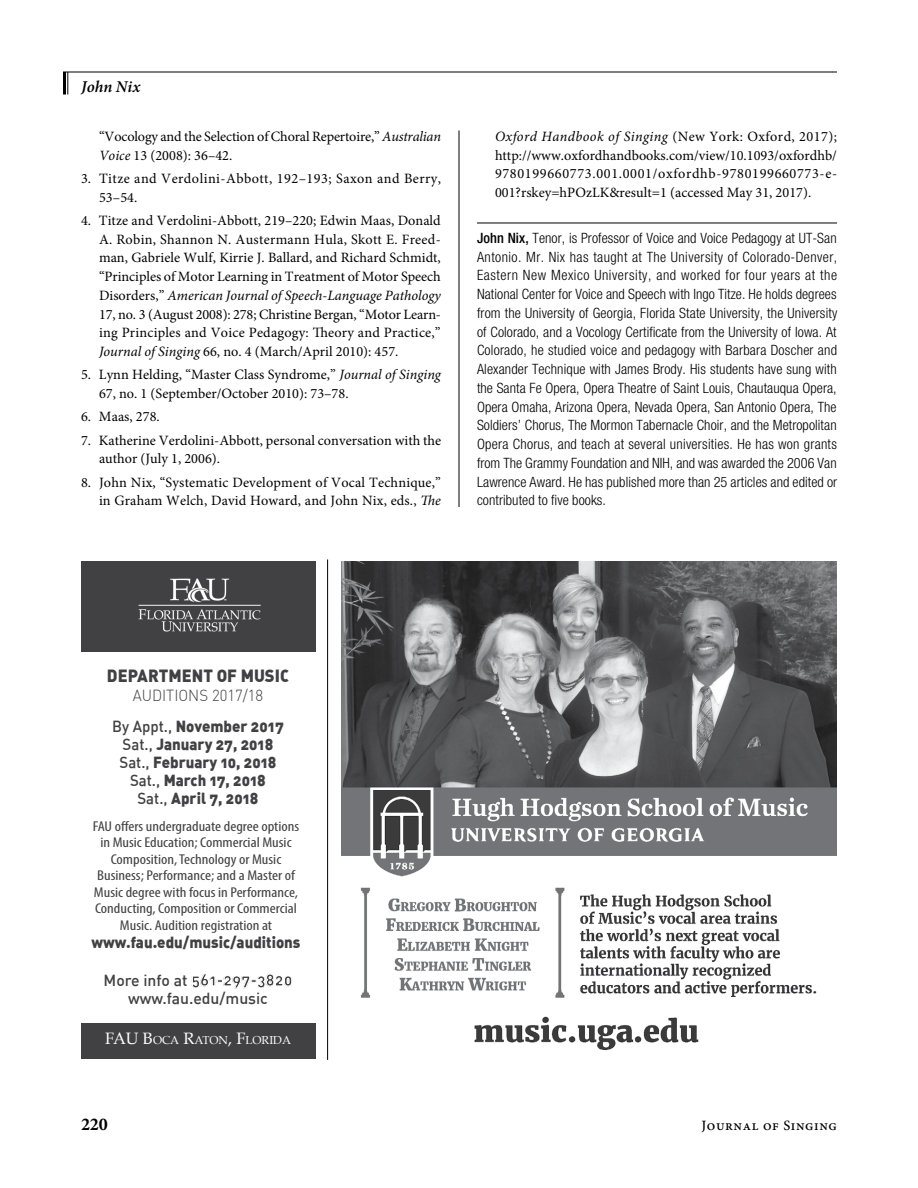
<style>
.page{position:relative;width:918px;height:1188px;background:#fff}
.page>*{position:absolute;margin:0;border:0;box-sizing:border-box;transform-origin:0 0}
.t1{font:700 18px "Minion Pro";color:#000}
.t2{font:17.4px "DIN Black Alternate";color:#414042;scale:.95 1}
.t3{font:16.5px "DIN Black Alternate";color:#414042;scale:.95 1}
.RH-L{font:italic 600 16.5px "Minion Pro";color:#000}
.t4{font:15.75px/18px "DIN Black Alternate";color:#414042;text-align:center;scale:.95 1}
.t5{font:500 15.75px "DIN";color:#414042}
.t6{font:300 15.75px "DIN";color:#414042;scale:.95 1}
.RF1{font:14.25px/18.8px "Minion Pro";color:#000}
.BIO{font:300 condensed 14.25px/18.8px "Helvetica Neue LT Std";letter-spacing:.005em;color:#000;text-align:justify}
.t7{font:condensed 14.25px/16.5px "Myriad Pro";color:#414042;text-align:center;scale:1.16 1}
.RF1-2{font:14.25px/18.8px "Minion Pro";letter-spacing:.03em;color:#000}
.t8{font:14.25px "Minion Pro Medium Capt";letter-spacing:.04em;color:#000}
.t9{font:11.55px "Palatino";color:#fff}
.s1{font-style:italic}
.s2{font-weight:500}
.s3{font-family:"DIN";font-weight:500}
.s4{font-family:"DIN";font-weight:500;font-size:15.75px}
.s5{font-size:16.5px}
</style>
<div class="page">
<hr style="left:477px;top:223px;width:360px;height:1px;background:#000">
<hr style="left:459px;top:130px;width:1px;height:377px;background:#000">
<hr style="left:63px;top:72px;width:774px;height:1px;background:#000">
<hr style="left:63px;top:72px;width:3px;height:22px;background:#000">
<svg style="left:67px;top:72px;width:1px;height:22px"></svg>
<div style="left:81px;top:562px;width:234px;height:90px;background:#414042"></div>
<img style="left:138px;top:578px;width:123px;height:54px">
<div style="left:81px;top:1023px;width:234px;height:35px;background:#414042"></div>
<img style="left:342px;top:562px;width:495px;height:489px">
<hr style="left:327px;top:560px;width:1px;height:500px;background:#000">
<p class="RH-L" style="left:81px;top:75px;width:61px">John Nix</p>
<p class="RF1" style="left:99px;top:127px;width:344px">“Vocology and the Selection of Choral Repertoire,” <span class="s1">Australian<br>Voice</span> 13 (2008): 36–42.</p>
<p class="RF1-2" style="left:99px;top:169px;width:344px;text-indent:-18px">3. Titze and Verdolini-Abbott, 192–193; Saxon and Berry,<br>53–54.</p>
<p class="RF1" style="left:99px;top:211px;width:344px;text-align:justify;text-indent:-18px">4. Titze and Verdolini-Abbott, 219–220; Edwin Maas, Donald A. Robin, Shannon N. Austermann Hula, Skott E. Freed&shy;man, Gabriele Wulf, Kirrie J. Ballard, and Richard Schmidt, “Principles of Motor Learning in Treatment of Motor Speech Disorders,” <span class="s1">American Journal of Speech-Language Pathology </span>17, no. 3 (August 2008): 278; Christine Bergan, “Motor Learn&shy;ing Principles and Voice Pedagogy: Theory and Practice,” <span class="s1">Journal of Singing</span> 66, no. 4 (March/April 2010): 457.</p>
<p class="RF1" style="left:99px;top:366px;width:343px;text-indent:-18px">5. Lynn Helding, “Master Class Syndrome,” <span class="s1">Journal of Singing<br></span>67, no. 1 (September/October 2010): 73–78.</p>
<p class="RF1" style="left:81px;top:408px;width:80px">6. Maas, 278.</p>
<p class="RF1" style="left:99px;top:431px;width:344px;text-indent:-18px">7. Katherine Verdolini-Abbott, personal conversation with the author (July 1, 2006).</p>
<p class="RF1" style="left:81px;top:473px;width:362px;text-align:right">8. John Nix, “Systematic Development of Vocal Technique,” in Graham Welch, David Howard, and John Nix, eds., <span class="s1">The</span></p>
<p class="RF1" style="left:495px;top:127px;width:344px;text-align:justify"><span class="s1">Oxford Handbook of Singing</span> (New York: Oxford, 2017); http://www.oxfordhandbooks.com/view/10.1093/oxfordhb/ 9780199660773.001.0001/oxfordhb-9780199660773-e-001?rskey=hPOzLK&amp;result=1 (accessed May 31, 2017).</p>
<p class="BIO" style="left:477px;top:228px;width:362px"><span class="s2">John Nix,</span> Tenor, is Professor of Voice and Voice Pedagogy at UT-San Antonio. Mr. Nix has taught at The University of Colorado-Denver, Eastern New Mexico University, and worked for four years at the National Center for Voice and Speech with Ingo Titze. He holds degrees from the University of Georgia, Florida State University, the University of Colorado, and a Vocology Certificate from the University of Iowa. At Colorado, he studied voice and pedagogy with Barbara Doscher and Alexander Technique with James Brody. His students have sung with the Santa Fe Opera, Opera Theatre of Saint Louis, Chautauqua Opera, Opera Omaha, Arizona Opera, Nevada Opera, San Antonio Opera, The Soldiers’ Chorus, The Mormon Tabernacle Choir, and the Metropolitan Opera Chorus, and teach at several universities. He has won grants from The Grammy Foundation and NIH, and was awarded the 2006 Van Lawrence Award. He has published more than 25 articles and edited or contributed to five books.</p>
<p class="t2" style="left:107px;top:664px;width:193px">DEPARTMENT OF MUSIC</p>
<p class="t6" style="left:133px;top:686px;width:139px">AUDITIONS 2017/18</p>
<p class="t4" style="left:112px;top:716px;width:182px"><span class="s3">By Appt.,</span> November 2017<br><span class="s3">Sat.,</span> January 27, 2018<br><span class="s3">Sat.,</span> February 10, 2018<br><span class="s3">Sat.,</span> March 17, 2018<br><span class="s3">Sat.,</span> April 7, 2018</p>
<p class="t7" style="left:93px;top:817px;width:180px">FAU offers undergraduate degree options in Music Education; Commercial Music Composition, Technology or Music Business; Performance; and a Master of Music degree with focus in Performance, Conducting, Composition or Commercial Music. Audition registration at</p>
<p class="t4" style="left:92px;top:932px;width:221px">www.fau.edu/music/auditions</p>
<p class="t3" style="left:104px;top:969px;width:200px"><span class="s4">More info at</span> 561-297-3820</p>
<p class="t5" style="left:128px;top:988px;width:141px">www.fau.edu/music</p>
<p class="t9" style="left:105px;top:1031px;width:188px"><span class="s5">FAU B</span>OCA <span class="s5">R</span>ATON<span class="s5">, F</span>LORIDA</p>
<p class="t1" style="left:81px;top:1111px;width:28px">220</p>
<p class="t8" style="left:701px;top:1115px;width:137px">Journal of Singing</p>
</div>
